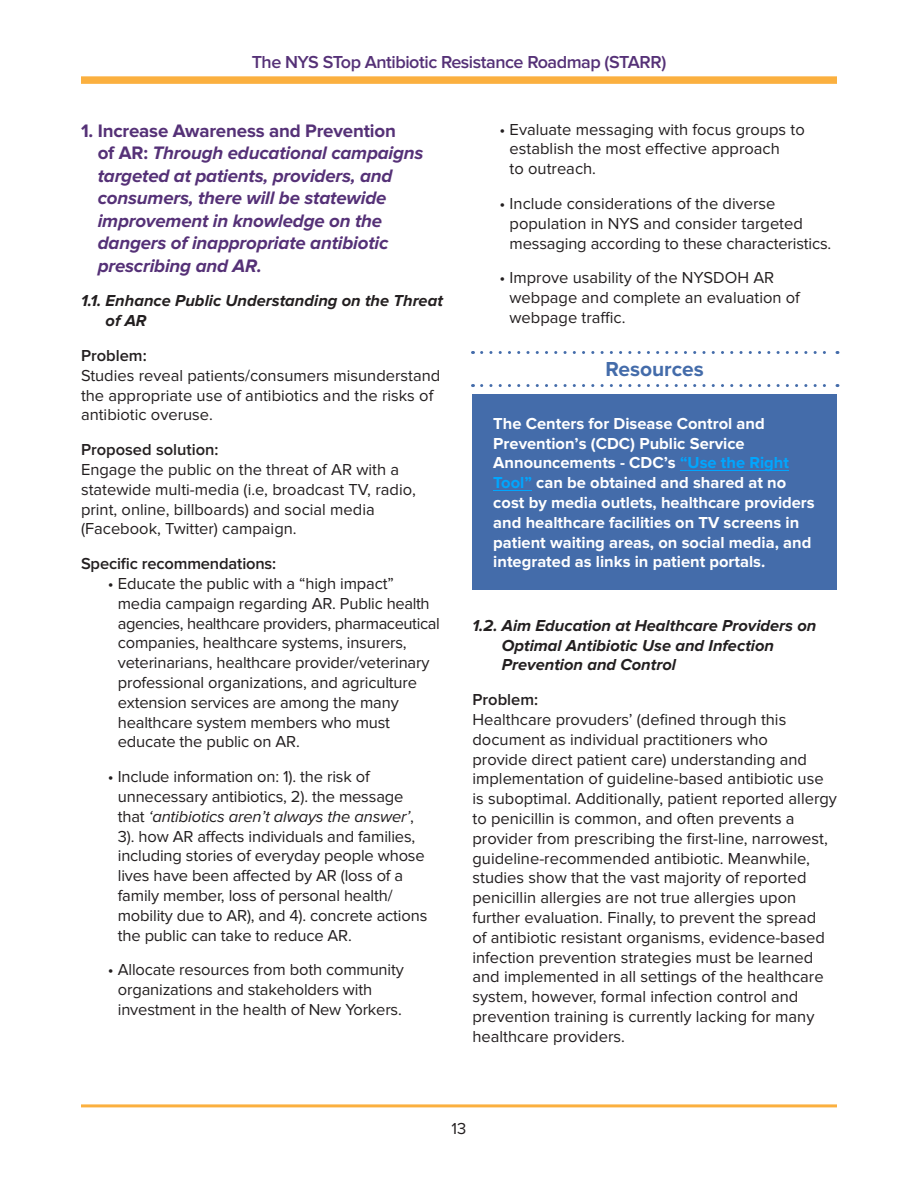
<style>
.page{position:relative;width:918px;height:1188px;background:#fff}
.page>*{position:absolute;margin:0;border:0;box-sizing:border-box;transform-origin:0 0}
.t1{font:700 21px "Proxima Nova";color:#446caa}
.t2{font:italic 700 18.75px/22.5px "Proxima Nova";letter-spacing:-.01em;color:#553177}
.t3{font:600 18px "Proxima Nova";letter-spacing:-.025em;color:#553177}
.t4{font:16.5px/19.8px "Proxima Nova";color:#231f20}
.t5{font:700 16.5px/19.8px "Proxima Nova";color:#fff}
.t6{font:italic 700 16.5px/19.8px "Proxima Nova";color:#231f20}
.t7{font:600 16.5px "Proxima Nova";color:#231f20}
.s1{font-style:normal}
.s2{font-style:italic}
.s3{color:#01a6fe}
</style>
<div class="page">
<div style="left:81px;top:76px;width:756px;height:8px;background:#fbb03f"></div>
<hr style="left:81px;top:1104px;width:756px;height:3px;background:#fbb03f">
<div style="left:472px;top:394px;width:365px;height:196px;background:#446caa"></div>
<hr style="left:493px;top:490px;width:39px;height:1px;background:#01a6fe">
<hr style="left:680px;top:470px;width:109px;height:1px;background:#01a6fe">
<svg style="left:482px;top:351px;width:356px;height:3px"></svg>
<svg style="left:482px;top:384px;width:356px;height:3px"></svg>
<p class="t3" style="left:252px;top:52px;width:416px">The NYS STop Antibiotic Resistance Roadmap (STARR)</p>
<p class="t2" style="left:98px;top:120px;width:327px;text-indent:-17px"><span class="s1">1. Increase Awareness and Prevention<br>of AR:</span> Through educational campaigns targeted at patients, providers, and consumers, there will be statewide improvement in knowledge on the dangers of inappropriate antibiotic prescribing and AR.</p>
<p class="t6" style="left:106px;top:291px;width:339px;text-indent:-25px">1.1. Enhance Public Understanding on the Threat of AR</p>
<p class="t7" style="left:81px;top:346px;width:67px">Problem:</p>
<p class="t4" style="left:81px;top:366px;width:361px">Studies reveal patients/consumers misunderstand the appropriate use of antibiotics and the risks of antibiotic overuse.</p>
<p class="t7" style="left:81px;top:440px;width:139px">Proposed solution:</p>
<p class="t4" style="left:81px;top:460px;width:336px">Engage the public on the threat of AR with a statewide multi-media (i.e, broadcast TV, radio, print, online, billboards) and social media (Facebook, Twitter) campaign.</p>
<p class="t7" style="left:81px;top:554px;width:197px">Specific recommendations:</p>
<p class="t4" style="left:118px;top:574px;width:323px;text-indent:-10px">• Educate the public with a “high impact” media campaign regarding AR. Public health agencies, healthcare providers, pharmaceutical companies, healthcare systems, insurers, veterinarians, healthcare provider/veterinary professional organizations, and agriculture extension services are among the many healthcare system members who must educate the public on AR.</p>
<p class="t4" style="left:118px;top:767px;width:311px;text-indent:-10px">• Include information on: 1). the risk of unnecessary antibiotics, 2). the message that <span class="s2">‘antibiotics aren’t always the answer’</span>, 3). how AR affects individuals and families, including stories of everyday people whose lives have been affected by AR (loss of a family member, loss of personal health/ mobility due to AR), and 4). concrete actions the public can take to reduce AR.</p>
<p class="t4" style="left:118px;top:960px;width:288px;text-indent:-10px">• Allocate resources from both community organizations and stakeholders with investment in the health of New Yorkers.</p>
<p class="t4" style="left:510px;top:119px;width:297px;text-indent:-10px">• Evaluate messaging with focus groups to establish the most effective approach<br>to outreach.</p>
<p class="t4" style="left:510px;top:194px;width:323px;text-indent:-10px">• Include considerations of the diverse population in NYS and consider targeted messaging according to these characteristics.</p>
<p class="t4" style="left:510px;top:268px;width:292px;text-indent:-10px">• Improve usability of the NYSDOH AR webpage and complete an evaluation of webpage traffic.</p>
<p class="t1" style="left:606px;top:357px;width:100px">Resources</p>
<p class="t5" style="left:493px;top:414px;width:323px">The Centers for Disease Control and Prevention’s (CDC) Public Service Announcements - CDC’s <span class="s3">“Use the Right Tool”</span> can be obtained and shared at no cost by media outlets, healthcare providers and healthcare facilities on TV screens in patient waiting areas, on social media, and integrated as links in patient portals.</p>
<p class="t6" style="left:502px;top:616px;width:316px;text-indent:-29px">1.2. Aim Education at Healthcare Providers on<br>Optimal Antibiotic Use and Infection<br>Prevention and Control</p>
<p class="t7" style="left:472px;top:690px;width:67px">Problem:</p>
<p class="t4" style="left:472px;top:710px;width:366px">Healthcare provuders’ (defined through this document as individual practitioners who<br>provide direct patient care) understanding and implementation of guideline-based antibiotic use is suboptimal. Additionally, patient reported allergy to penicillin is common, and often prevents a provider from prescribing the first-line, narrowest, guideline-recommended antibiotic. Meanwhile, studies show that the vast majority of reported penicillin allergies are not true allergies upon further evaluation. Finally, to prevent the spread<br>of antibiotic resistant organisms, evidence-based infection prevention strategies must be learned and implemented in all settings of the healthcare system, however, formal infection control and prevention training is currently lacking for many healthcare providers.</p>
<p class="t4" style="left:452px;top:1119px;width:16px">13</p>
</div>
